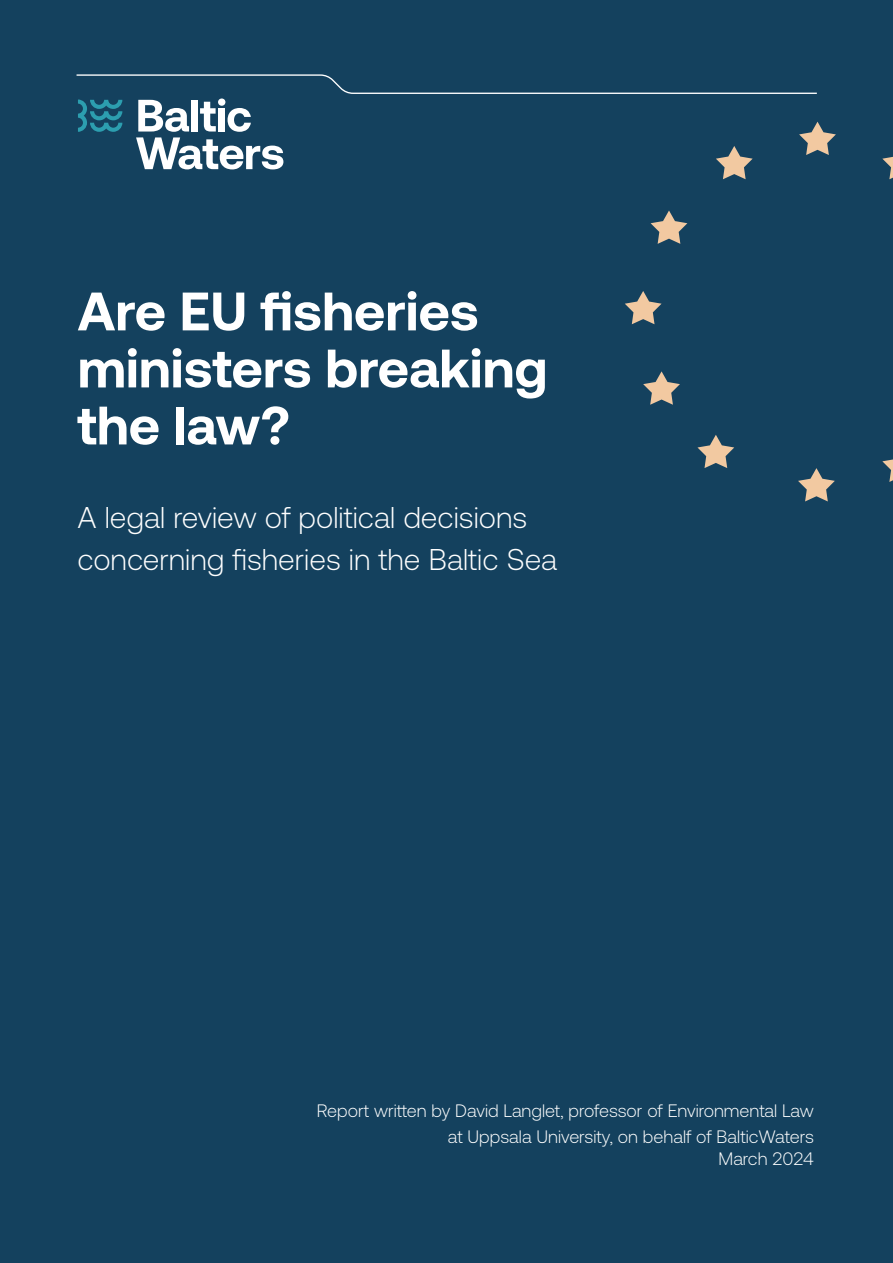
<style>
.page{position:relative;width:893px;height:1263px;background:#14415e}
.page>*{position:absolute;margin:0;border:0;box-sizing:border-box;transform-origin:0 0}
.t1{font:700 54px/57px "Aeonik";color:#fff}
.t2{font:300 30px/42px "Aeonik";color:#fff}
.t3{font:300 18px/25.5px "Aeonik";color:#fff;text-align:right}
</style>
<div class="page">
<svg style="left:625px;top:291px;width:37px;height:33px"></svg>
<svg style="left:651px;top:210px;width:36px;height:34px"></svg>
<svg style="left:76px;top:74px;width:760px;height:105px"></svg>
<svg style="left:798px;top:468px;width:37px;height:33px"></svg>
<svg style="left:697px;top:435px;width:37px;height:33px"></svg>
<svg style="left:643px;top:371px;width:37px;height:34px"></svg>
<svg style="left:882px;top:157px;width:11px;height:22px"></svg>
<svg style="left:882px;top:459px;width:11px;height:23px"></svg>
<h1 class="t1" style="left:78px;top:282px;width:471px">Are EU fisheries ministers breaking the law?</h1>
<h2 class="t2" style="left:78px;top:497px;width:481px">A legal review of political decisions concerning fisheries in the Baltic Sea</h2>
<p class="t3" style="left:317px;top:1098px;width:498px">Report written by David Langlet, professor of Environmental Law at Uppsala University, on behalf of BalticWaters</p>
<p class="t3" style="left:718px;top:1146px;width:97px">March 2024</p>
</div>
